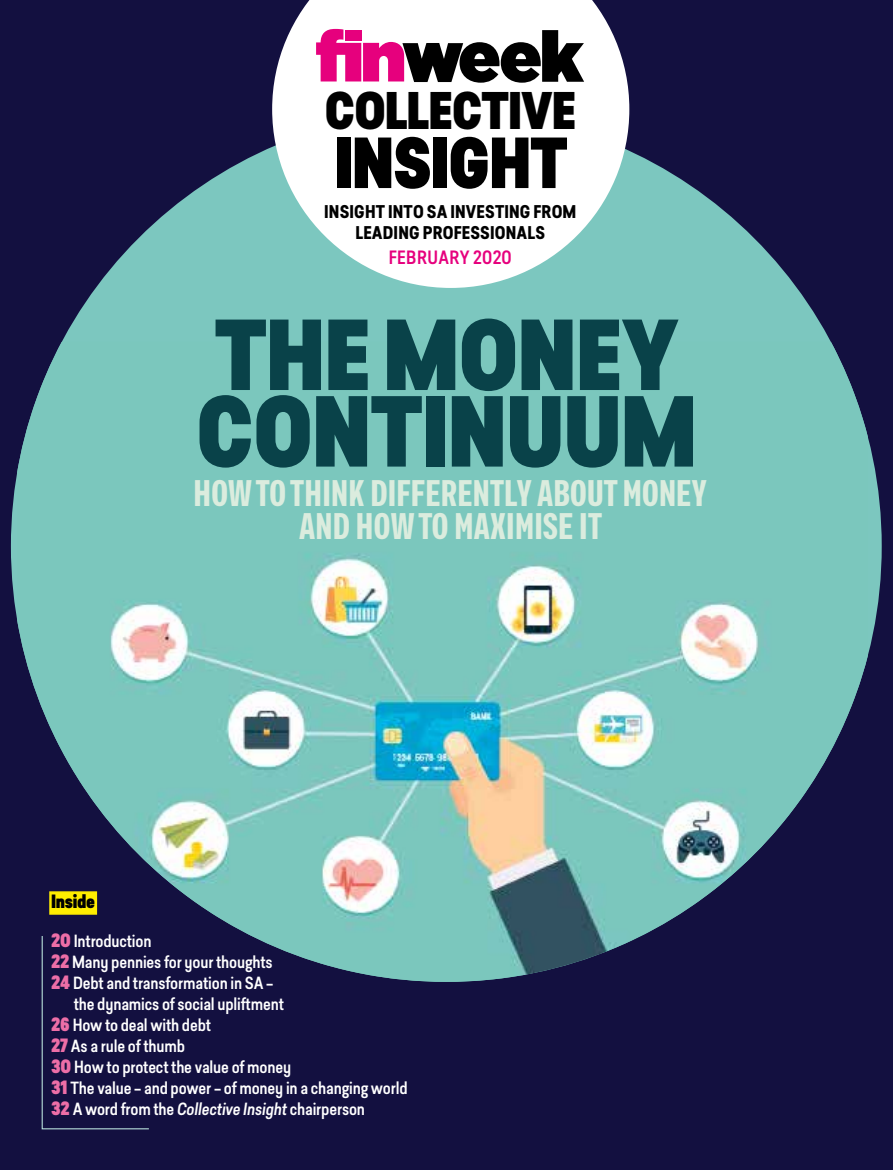
<style>
.page{position:relative;width:893px;height:1170px;background:#fff}
.page>*{position:absolute;margin:0;border:0;box-sizing:border-box;transform-origin:0 0}
.t1{font:900 94.05px/76.5px "Predige";letter-spacing:-.01em;color:#094249}
.t2{font:900 67.5px "Predige";letter-spacing:-.02em;color:#000}
.t3{font:900 49.5px "Predige";letter-spacing:-.02em;color:#000}
.t4{font:900 38.4px/33px "Vito Compressed";letter-spacing:.005em;color:#dbecde;text-align:center}
.t5{font:500 18px "Predige";letter-spacing:.02em;color:#e6007d}
.t6{font:900 18px "Predige";letter-spacing:-.02em;color:#000}
.t7{font:700 17.25px/21px "Predige";letter-spacing:.01em;color:#000;text-align:center}
.t8{font:500 16.5px "Predige";letter-spacing:-.01em;color:#fff}
.s1{font-weight:900;font-size:18px;color:#ed6ea7}
.s2{font-style:italic}
</style>
<div class="page">
<div style="left:0;top:0;width:893px;height:1169px;background:#131040"></div>
<div style="left:11px;top:111px;width:871px;height:870px;background:#7cc7bf;border-radius:50%"></div>
<img style="left:17px;top:342px;width:851px;height:639px">
<svg style="left:272px;top:0;width:357px;height:288px;fill:#fff"></svg>
<svg style="left:316px;top:29px;width:268px;height:54px;background:#976681"></svg>
<div style="left:345px;top:30px;width:16px;height:10px;background:#e6007d"></div>
<div style="left:49px;top:891px;width:48px;height:23px;background:#ffed00;border:2px solid #ffed00"></div>
<svg style="left:41px;top:934px;width:109px;height:195px"></svg>
<h3 class="t3" style="left:325px;top:75px;width:253px">COLLECTIVE</h3>
<h2 class="t2" style="left:334px;top:114px;width:235px">INSIGHT</h2>
<p class="t7" style="left:324px;top:201px;width:254px">INSIGHT INTO SA INVESTING FROM<br>LEADING PROFESSIONALS</p>
<p class="t5" style="left:389px;top:245px;width:124px">FEBRUARY 2020</p>
<h1 class="t1" style="left:196px;top:320px;width:502px">THE MONEY<br>CONTINUUM</h1>
<h3 class="t4" style="left:193px;top:477px;width:515px">HOW TO THINK DIFFERENTLY ABOUT MONEY<br>AND HOW TO MAXIMISE IT</h3>
<p class="t6" style="left:51px;top:888px;width:45px">Inside</p>
<p class="t8" style="left:51px;top:929px;width:102px"><span class="s1">20</span> Introduction</p>
<p class="t8" style="left:51px;top:950px;width:223px"><span class="s1">22</span> Many pennies for your thoughts</p>
<p class="t8" style="left:51px;top:971px;width:224px"><span class="s1">24</span> Debt and transformation in SA –</p>
<p class="t8" style="left:74px;top:992px;width:212px">the dynamics of social upliftment</p>
<p class="t8" style="left:51px;top:1013px;width:161px"><span class="s1">26</span> How to deal with debt</p>
<p class="t8" style="left:51px;top:1034px;width:135px"><span class="s1">27</span> As a rule of thumb</p>
<p class="t8" style="left:51px;top:1055px;width:242px"><span class="s1">30</span> How to protect the value of money</p>
<p class="t8" style="left:51px;top:1076px;width:358px"><span class="s1">31</span> The value – and power – of money in a changing world</p>
<p class="t8" style="left:51px;top:1097px;width:315px"><span class="s1">32</span> A word from the <span class="s2">Collective Insight</span> chairperson</p>
</div>
